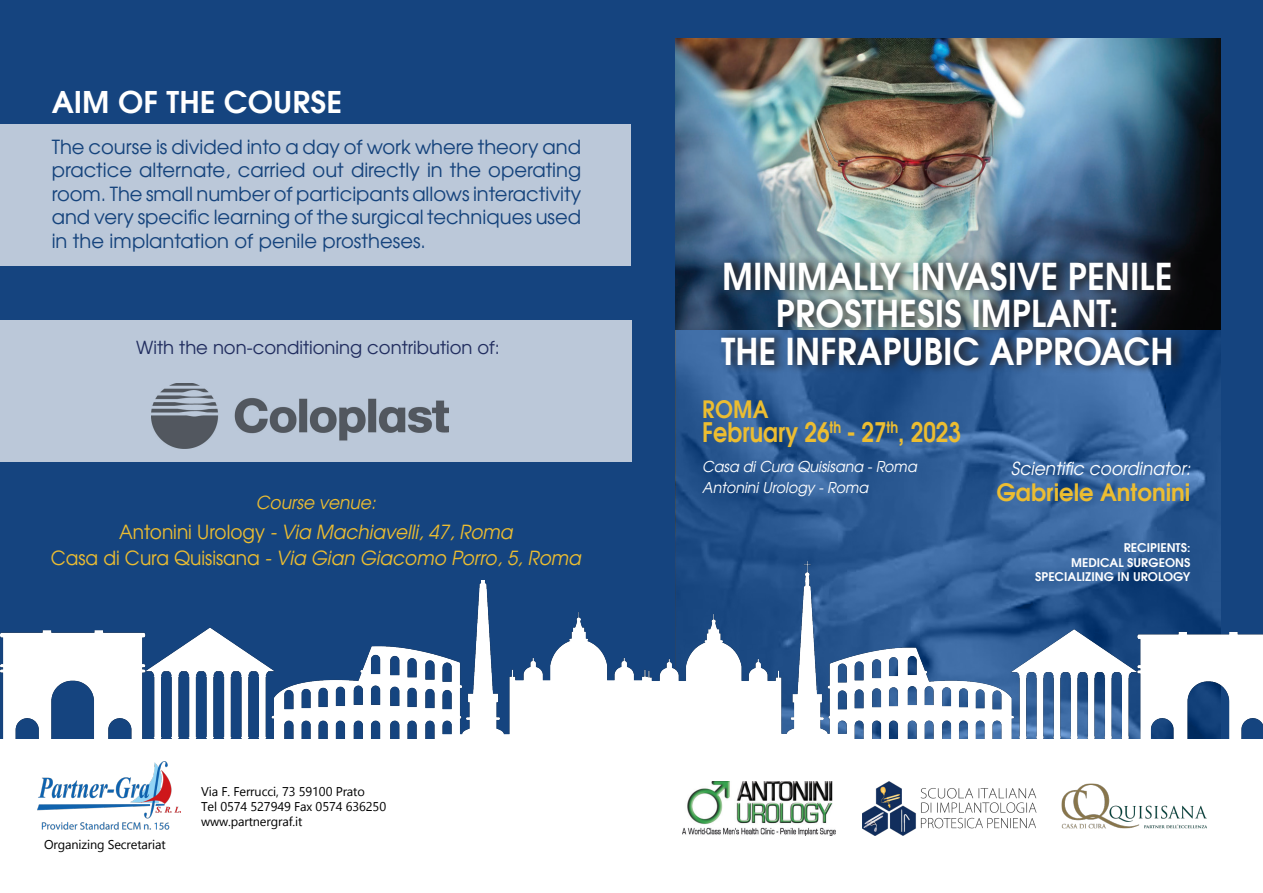
<style>
.page{position:relative;width:1263px;height:893px;background:#fff}
.page>*{position:absolute;margin:0;border:0;box-sizing:border-box;transform-origin:0 0}
.t1{font:700 37.05px/37.5px "Evolventa";color:#fff;text-align:center;scale:.91 1}
.t2{font:700 30px "Evolventa";color:#fff}
.t3{font:700 27px "Evolventa";color:#ecbd31;scale:.83 1}
.t4{font:700 24px "Evolventa";color:#ecbd31;scale:.95 1}
.t5{font:700 24px "Evolventa";color:#ecbd31;scale:.89 1}
.t6{font:19.5px/23.4px "Evolventa";color:#15437c;text-align:justify}
.t7{font:italic 19.5px "Evolventa";color:#ecbd31;scale:.95 1}
.t8{font:18px "Evolventa";color:#212d5f}
.t9{font:italic 18px "Evolventa";color:#fff;scale:.95 1}
.t10{font:italic 18px "Evolventa";color:#ecbd31;scale:.95 1}
.t11{font:italic 15px "Evolventa";color:#fff;scale:.95 1}
.t12{font:12.75px "Gadugi";letter-spacing:-.01em;color:#000}
.t13{font:700 12px "Evolventa";color:#fff}
.s1{font-style:normal}
</style>
<div class="page">
<div style="left:0;top:0;width:631px;height:893px;background:#15447f"></div>
<div style="left:0;top:124px;width:631px;height:142px;background:#bbc8d9"></div>
<div style="left:631px;top:0;width:632px;height:893px;background:#15447f"></div>
<svg style="left:676px;top:330px;width:544px;height:232px"></svg>
<img style="left:647px;top:562px;width:616px;height:178px">
<img style="left:1px;top:581px;width:646px;height:159px">
<img style="left:676px;top:38px;width:544px;height:292px">
<div style="left:0;top:740px;width:1263px;height:153px;background:#fff"></div>
<img style="left:682px;top:781px;width:154px;height:54px">
<img style="left:863px;top:781px;width:173px;height:54px">
<svg style="left:718px;top:254px;width:467px;height:120px"></svg>
<div style="left:0;top:320px;width:631px;height:142px;background:#bbc8d9"></div>
<img style="left:151px;top:383px;width:298px;height:65px">
<img style="left:38px;top:761px;width:142px;height:69px">
<img style="left:1061px;top:783px;width:146px;height:45px">
<p class="t2" style="left:52px;top:83px;width:292px">AIM OF THE COURSE</p>
<p class="t6" style="left:52px;top:135px;width:531px">The course is divided into a day of work where theory and practice alternate, carried out directly in the operating room. The small number of participants allows interactivity and very specific learning of the surgical techniques used in the implantation of penile prostheses.</p>
<p class="t8" style="left:136px;top:336px;width:365px">With the non-conditioning contribution of:</p>
<p class="t10" style="left:256px;top:492px;width:128px">Course venue:</p>
<p class="t7" style="left:119px;top:520px;width:416px"><span class="s1">Antonini Urology</span> - Via Machiavelli, 47, Roma</p>
<p class="t7" style="left:51px;top:546px;width:559px"><span class="s1">Casa di Cura Quisisana</span> - Via Gian Giacomo Porro, 5, Roma</p>
<p class="t12" style="left:44px;top:837px;width:123px">Organizing Secretariat</p>
<p class="t12" style="left:201px;top:784px;width:165px">Via F. Ferrucci, 73 59100 Prato</p>
<p class="t12" style="left:201px;top:799px;width:187px">Tel 0574 527949 Fax 0574 636250</p>
<p class="t12" style="left:201px;top:814px;width:103px">www.partnergraf.it</p>
<p class="t1" style="left:721px;top:257px;width:499px">MINIMALLY INVASIVE PENILE<br>PROSTHESIS IMPLANT:<br>THE INFRAPUBIC APPROACH</p>
<p class="t5" style="left:702px;top:394px;width:76px">ROMA</p>
<p class="t3" style="left:702px;top:415px;width:313px">February 26<sup>th</sup> - 27<sup>th</sup>, 2023</p>
<p class="t11" style="left:702px;top:457px;width:227px">Casa di Cura Quisisana - Roma</p>
<p class="t11" style="left:702px;top:478px;width:176px">Antonini Urology - Roma</p>
<p class="t9" style="left:1011px;top:458px;width:191px">Scientific coordinator:</p>
<p class="t4" style="left:996px;top:477px;width:206px">Gabriele Antonini</p>
<p class="t13" style="left:1124px;top:540px;width:68px">RECIPIENTS:</p>
<p class="t13" style="left:1071px;top:554px;width:121px">MEDICAL SURGEONS</p>
<p class="t13" style="left:1035px;top:569px;width:157px">SPECIALIZING IN UROLOGY</p>
</div>
